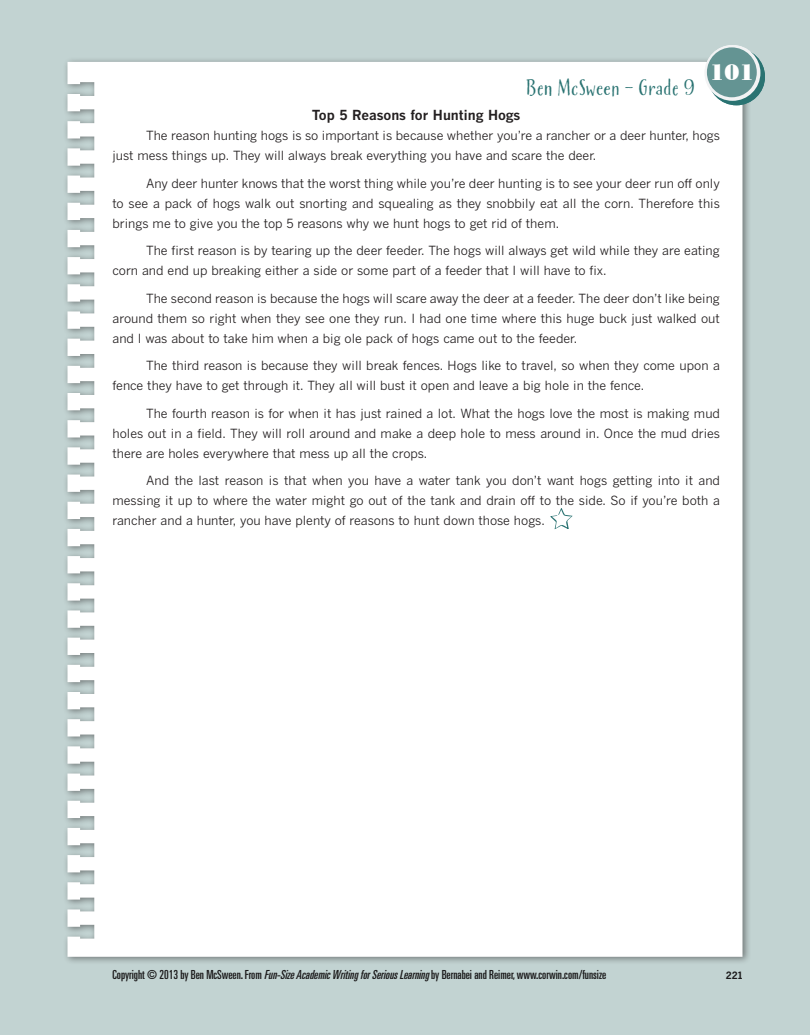
<style>
.page{position:relative;width:810px;height:1035px;background:#c2d3d2}
.page>*{position:absolute;margin:0;border:0;box-sizing:border-box;transform-origin:0 0}
.t1{font:22.5px "Buckley";letter-spacing:.025em;color:#2a7372}
.t2{font:22.5px "Poster Bodoni BT";color:#fff}
.t3{font:700 13.75px "Benton Gothic";color:#231f20}
.t4{font:12.5px/20px "Benton Gothic";color:#231f20;text-align:justify}
.t5{font:ultra-condensed 12.5px "Univers LT Std";color:#231f20}
.t6{font:700 10px "Benton Gothic";color:#231f20}
.s1{font-style:italic}
</style>
<div class="page">
<div style="left:62px;top:57px;width:689px;height:908px;background:#231f20;opacity:.5"></div>
<div style="left:68px;top:62px;width:674px;height:895px;background:#fff"></div>
<svg style="left:550px;top:508px;width:23px;height:21px"></svg>
<svg style="left:708px;top:48px;width:57px;height:57px"></svg>
<div style="left:705px;top:45px;width:55px;height:56px;background:#f2f3f4;border-radius:50%"></div>
<div style="left:707px;top:47px;width:50px;height:50px;background:#649493;border-radius:50%"></div>
<p class="t1" style="left:526px;top:75px;width:170px">Ben McSween - Grade 9</p>
<p class="t2" style="left:725px;top:57px;width:16px">1</p>
<p class="t2" style="left:710px;top:58px;width:46px">101</p>
<p class="t3" style="left:312px;top:106px;width:210px">Top 5 Reasons for Hunting Hogs</p>
<p class="t4" style="left:112px;top:125px;width:609px;text-indent:34px">The reason hunting hogs is so important is because whether you’re a rancher or a deer hunter, hogs just mess things up. They will always break everything you have and scare the deer.</p>
<p class="t4" style="left:112px;top:173px;width:609px;text-indent:34px">Any deer hunter knows that the worst thing while you’re deer hunting is to see your deer run off only to see a pack of hogs walk out snorting and squealing as they snobbily eat all the corn. Therefore this brings me to give you the top 5 reasons why we hunt hogs to get rid of them.</p>
<p class="t4" style="left:112px;top:240px;width:609px;text-indent:34px">The first reason is by tearing up the deer feeder. The hogs will always get wild while they are eating corn and end up breaking either a side or some part of a feeder that I will have to fix.</p>
<p class="t4" style="left:112px;top:288px;width:609px;text-indent:34px">The second reason is because the hogs will scare away the deer at a feeder. The deer don’t like being around them so right when they see one they run. I had one time where this huge buck just walked out and I was about to take him when a big ole pack of hogs came out to the feeder.</p>
<p class="t4" style="left:112px;top:355px;width:609px;text-indent:34px">The third reason is because they will break fences. Hogs like to travel, so when they come upon a fence they have to get through it. They all will bust it open and leave a big hole in the fence.</p>
<p class="t4" style="left:112px;top:403px;width:609px;text-indent:34px">The fourth reason is for when it has just rained a lot. What the hogs love the most is making mud holes out in a field. They will roll around and make a deep hole to mess around in. Once the mud dries there are holes everywhere that mess up all the crops.</p>
<p class="t4" style="left:112px;top:470px;width:609px;text-indent:34px">And the last reason is that when you have a water tank you don’t want hogs getting into it and messing it up to where the water might go out of the tank and drain off to the side. So if you’re both a rancher and a hunter, you have plenty of reasons to hunt down those hogs.</p>
<p class="t5" style="left:112px;top:967px;width:495px">Copyright © 2013 by Ben McSween. From <span class="s1">Fun-SizeAcademicWritingforSeriousLearning</span>by Bernabei and Reimer, www.corwin.com/funsize</p>
<p class="t6" style="left:726px;top:969px;width:18px">221</p>
</div>
